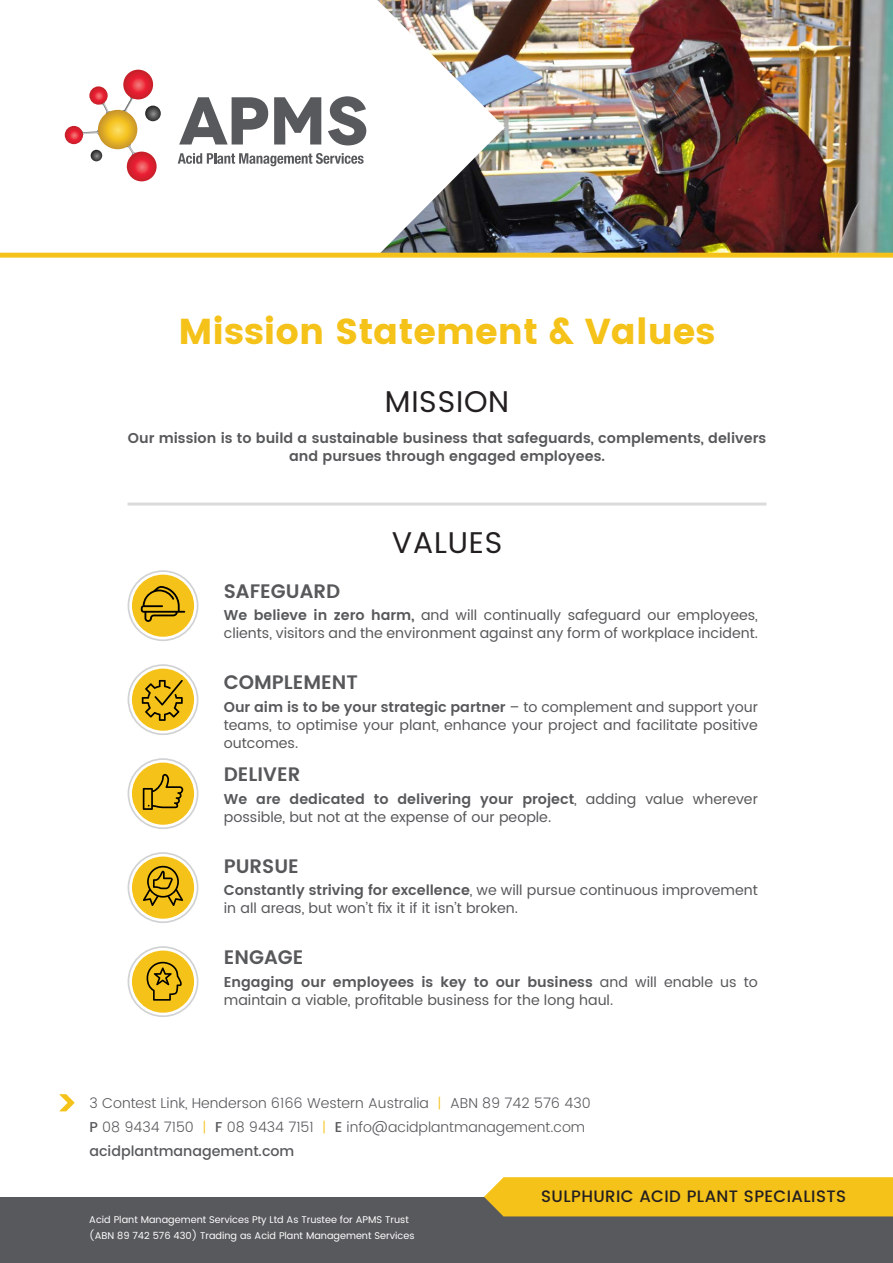
<style>
.page{position:relative;width:893px;height:1263px;background:#fff}
.page>*{position:absolute;margin:0;border:0;box-sizing:border-box;transform-origin:0 0}
.Headings{font:36px "Poppins";color:#f5c21a}
.Body{font:30px "Poppins";letter-spacing:.025em;color:#231f20}
.Body-2{font:600 19.5px "Poppins";color:#57585a}
.t1{font:500 16.5px "Poppins";letter-spacing:.025em;color:#231f20}
.Body-3{font:14.25px/18px "Poppins";color:#57585a}
.t2{font:300 14.25px/24px "Poppins";color:#58595c}
.Body-4{font:600 14.25px/18px "Poppins";color:#57585a;text-align:center}
.t3{font:9.75px/16.5px "Poppins";color:#fff}
.s1{font-weight:600}
.s2{color:#f5c21a}
.s3{font-weight:500}
</style>
<div class="page">
<div style="left:0;top:1197px;width:893px;height:66px;background:#58595c"></div>
<svg style="left:59px;top:1094px;width:16px;height:17px"></svg>
<div style="left:484px;top:1177px;width:409px;height:39px;background:#f5c21a"></div>
<img style="left:505px;top:0;width:388px;height:253px">
<div style="left:132px;top:575px;width:62px;height:62px;background:#f5c21a;border-radius:50%"></div>
<div style="left:128px;top:570px;width:70px;height:71px;border:2px solid #d1d2d4;border-radius:50%"></div>
<svg style="left:141px;top:586px;width:44px;height:36px"></svg>
<div style="left:128px;top:946px;width:70px;height:71px;border:2px solid #d1d2d4;border-radius:50%"></div>
<div style="left:132px;top:950px;width:62px;height:63px;background:#f5c21a;border-radius:50%"></div>
<svg style="left:147px;top:962px;width:35px;height:39px"></svg>
<div style="left:128px;top:664px;width:70px;height:71px;border:2px solid #d1d2d4;border-radius:50%"></div>
<div style="left:132px;top:669px;width:62px;height:62px;background:#f5c21a;border-radius:50%"></div>
<svg style="left:142px;top:680px;width:41px;height:41px"></svg>
<div style="left:128px;top:758px;width:70px;height:71px;border:2px solid #d1d2d4;border-radius:50%"></div>
<div style="left:132px;top:763px;width:62px;height:62px;background:#f5c21a;border-radius:50%"></div>
<svg style="left:143px;top:774px;width:40px;height:36px"></svg>
<div style="left:128px;top:852px;width:70px;height:71px;border:2px solid #d1d2d4;border-radius:50%"></div>
<div style="left:132px;top:856px;width:62px;height:63px;background:#f5c21a;border-radius:50%"></div>
<svg style="left:143px;top:866px;width:40px;height:40px"></svg>
<hr style="left:128px;top:502px;width:638px;height:3px;background:#dcdbdb">
<svg style="left:0;top:0;width:505px;height:253px"></svg>
<svg style="left:125px;top:143px;width:13px;height:15px"></svg>
<svg style="left:122px;top:92px;width:14px;height:23px"></svg>
<svg style="left:81px;top:129px;width:18px;height:7px"></svg>
<svg style="left:127px;top:152px;width:30px;height:29px"></svg>
<svg style="left:123px;top:70px;width:30px;height:29px"></svg>
<svg style="left:65px;top:126px;width:18px;height:18px"></svg>
<svg style="left:89px;top:86px;width:24px;height:34px"></svg>
<svg style="left:145px;top:106px;width:16px;height:15px"></svg>
<svg style="left:91px;top:150px;width:11px;height:11px"></svg>
<svg style="left:98px;top:110px;width:39px;height:39px"></svg>
<svg style="left:178px;top:153px;width:186px;height:13px"></svg>
<svg style="left:179px;top:97px;width:89px;height:47px"></svg>
<svg style="left:274px;top:97px;width:47px;height:47px"></svg>
<svg style="left:328px;top:96px;width:38px;height:49px"></svg>
<div style="left:0;top:253px;width:893px;height:5px;background:#f5c21a"></div>
<p class="Headings" style="left:178px;top:311px;width:539px">Mission Statement &amp; Values</p>
<p class="Body" style="left:385px;top:380px;width:126px">MISSION</p>
<p class="Body-4" style="left:128px;top:429px;width:640px">Our mission is to build a sustainable business that safeguards, complements, delivers and pursues through engaged employees.</p>
<p class="Body" style="left:392px;top:520px;width:112px">VALUES</p>
<p class="Body-2" style="left:224px;top:576px;width:118px">SAFEGUARD</p>
<p class="Body-3" style="left:224px;top:607px;width:536px"><span class="s1">We believe in zero harm,</span> and will continually safeguard our employees, clients, visitors and the environment against any form of workplace incident.</p>
<p class="Body-2" style="left:224px;top:668px;width:136px">COMPLEMENT</p>
<p class="Body-3" style="left:224px;top:698px;width:536px;text-align:justify"><span class="s1">Our aim is to be your strategic partner</span> – to complement and support your teams, to optimise your plant, enhance your project and facilitate positive outcomes.</p>
<p class="Body-2" style="left:224px;top:760px;width:78px">DELIVER</p>
<p class="Body-3" style="left:224px;top:790px;width:536px"><span class="s1">We are dedicated to delivering your project</span>, adding value wherever possible, but not at the expense of our people.</p>
<p class="Body-2" style="left:224px;top:851px;width:77px">PURSUE</p>
<p class="Body-3" style="left:224px;top:881px;width:536px"><span class="s1">Constantly striving for excellence</span>, we will pursue continuous improvement in all areas, but won’t fix it if it isn’t broken.</p>
<p class="Body-2" style="left:224px;top:943px;width:81px">ENGAGE</p>
<p class="Body-3" style="left:224px;top:973px;width:536px"><span class="s1">Engaging our employees is key to our business</span> and will enable us to maintain a viable, profitable business for the long haul.</p>
<p class="t2" style="left:89px;top:1091px;width:503px">3 Contest Link, Henderson 6166 Western Australia <span class="s2">|</span> ABN 89 742 576 430<br><span class="s3">P</span> 08 9434 7150 <span class="s2">|</span> <span class="s3">F</span> 08 9434 7151 <span class="s2">|</span> <span class="s3">E</span> info@acidplantmanagement.com <span class="s3">acidplantmanagement.com</span></p>
<p class="t1" style="left:541px;top:1184px;width:306px">SULPHURIC ACID PLANT SPECIALISTS</p>
<p class="t3" style="left:89px;top:1211px;width:327px">Acid Plant Management Services Pty Ltd As Trustee for APMS Trust (ABN 89 742 576 430) Trading as Acid Plant Management Services</p>
</div>
